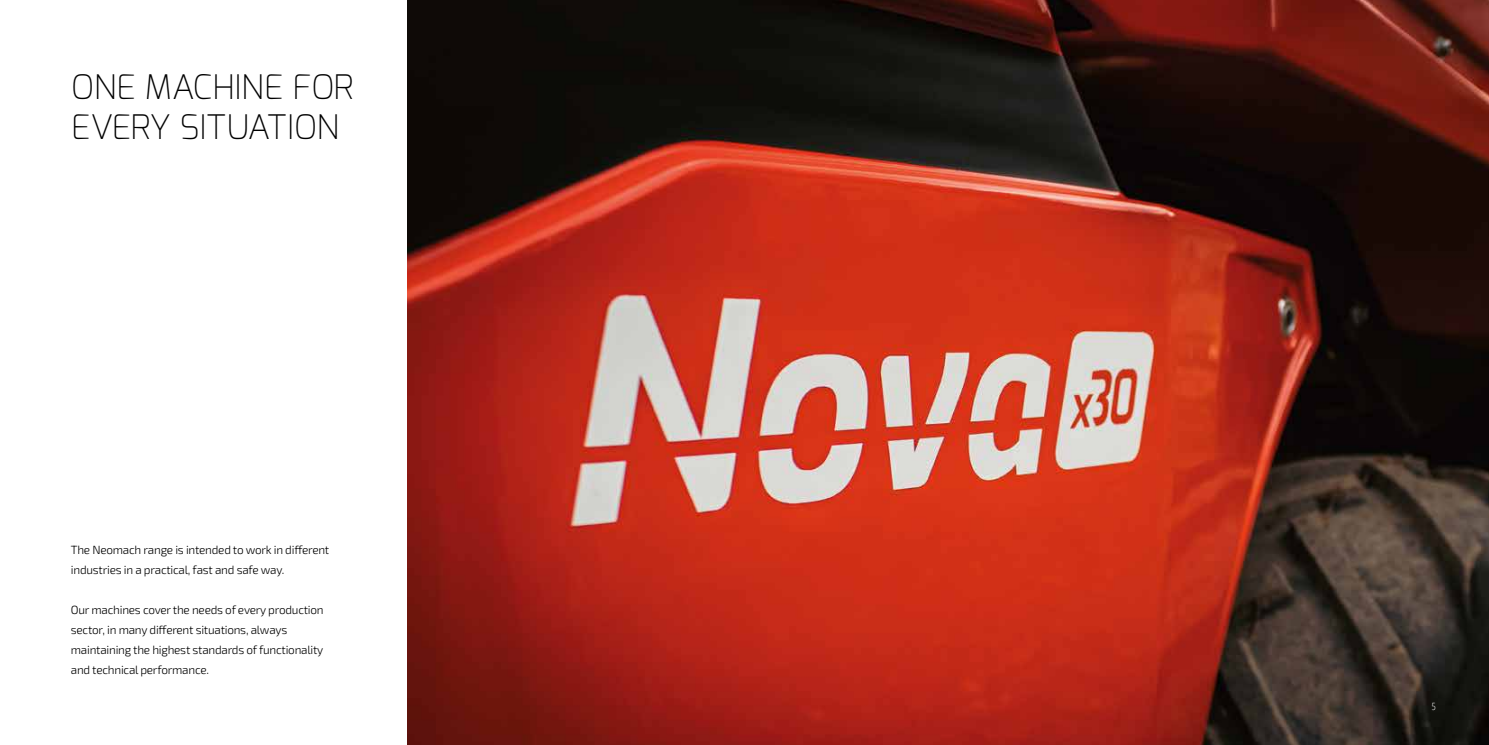
<style>
.page{position:relative;width:1489px;height:745px;background:#fff}
.page>*{position:absolute;margin:0;border:0;box-sizing:border-box;transform-origin:0 0}
.t1{font:200 33.75px/40px "Exo";color:#000}
.t2{font:300 11.88px/20px "Exo 2";letter-spacing:-.02em;color:#000}
.t3{font:300 condensed 10px "Open Sans";color:#fff}
</style>
<div class="page">
<img style="left:407px;top:0;width:1081px;height:744px">
<h1 class="t1" style="left:71px;top:67px;width:284px">ONE MACHINE FOR<br>EVERY SITUATION</h1>
<p class="t2" style="left:71px;top:539px;width:260px">The Neomach range is intended to work in different industries in a practical, fast and safe way.</p>
<p class="t2" style="left:71px;top:599px;width:254px">Our machines cover the needs of every production sector, in many different situations, always maintaining the highest standards of functionality and technical performance.</p>
<p class="t3" style="left:1431px;top:698px;width:5px">5</p>
</div>
